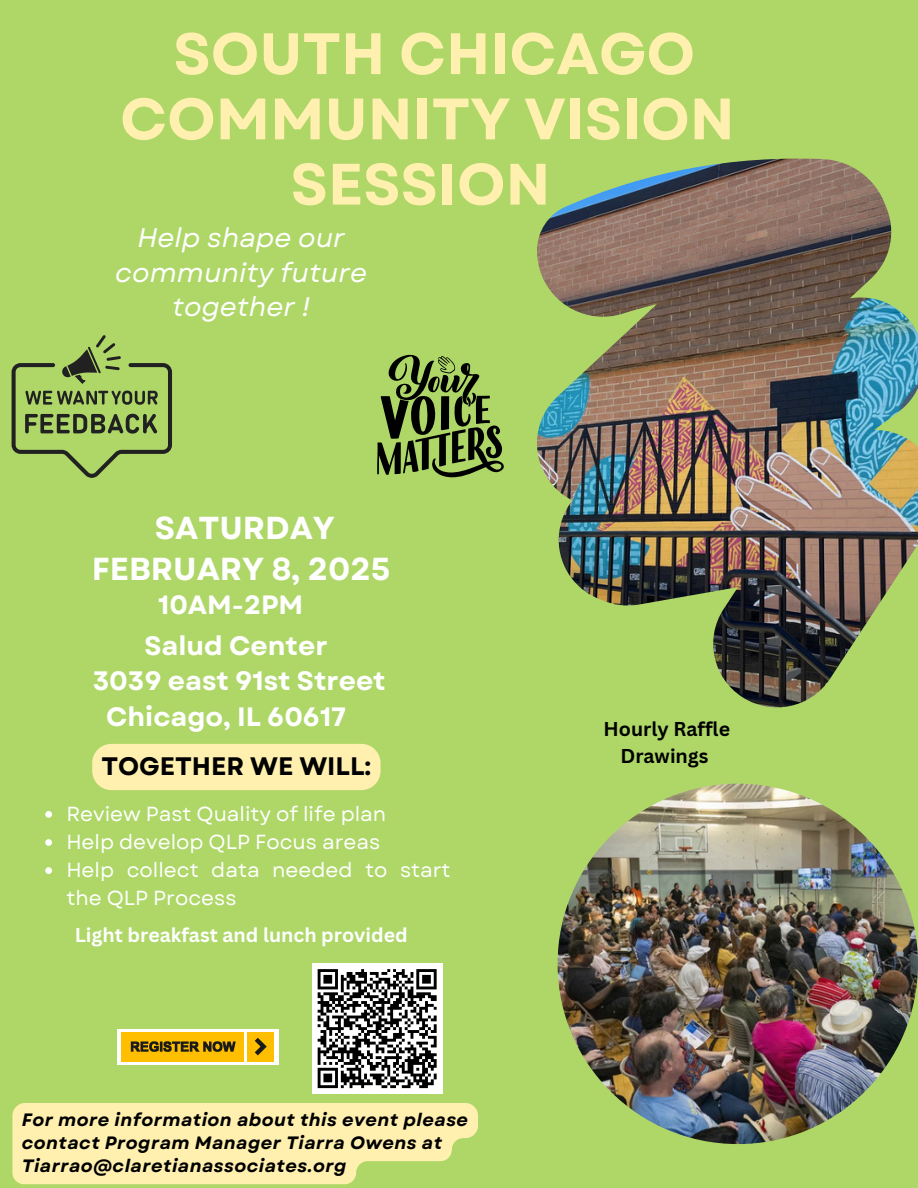
<style>
.page{position:relative;width:918px;height:1188px;background:#aed768}
.page>*{position:absolute;margin:0;border:0;box-sizing:border-box;transform-origin:0 0}
.t1{font:700 58.2px/65.2px "Garet";color:#fff0b0;text-align:center}
.t2{font:700 31.8px/41.7px "Garet";color:#fff;text-align:center}
.t3{font:italic 26.85px/34.8px "Garet";color:#fff;text-align:center}
.t4{font:700 26.7px/34.8px "Garet";color:#fff;text-align:center}
.t5{font:700 26.55px "Garet";color:#fff}
.t6{font:700 26.4px "Garet";color:#fff}
.t7{font:700 25.35px "Garet";color:#000}
.t8{font:20.4px/28.2px "Garet";color:#fff}
.t9{font:700 19.5px "Canva Sans";color:#fff}
.t10{font:700 19.5px/27px "Canva Sans";color:#000;text-align:center}
.t11{font:italic 700 17.85px/23.1px "Garet";letter-spacing:.025em;color:#000}
</style>
<div class="page">
<img style="left:537px;top:159px;width:381px;height:548px">
<img style="left:558px;top:784px;width:360px;height:360px;border-radius:50%">
<svg style="left:377px;top:355px;width:127px;height:123px"></svg>
<svg style="left:12px;top:335px;width:160px;height:143px"></svg>
<div style="left:312px;top:963px;width:130px;height:131px;background:#fff"></div>
<svg style="left:317px;top:969px;width:120px;height:120px"></svg>
<svg style="left:117px;top:1029px;width:161px;height:36px;background:#fff6db"></svg>
<div style="left:122px;top:1032px;width:122px;height:29px;background:#ffbe00"></div>
<div style="left:248px;top:1032px;width:26px;height:29px;background:#ffbe00"></div>
<svg style="left:255px;top:1038px;width:12px;height:17px"></svg>
<svg style="left:131px;top:1041px;width:105px;height:11px"></svg>
<div style="left:92px;top:744px;width:289px;height:46px;background:#fff0b0;border-radius:19px"></div>
<svg style="left:45px;top:811px;width:7px;height:7px"></svg>
<svg style="left:45px;top:839px;width:7px;height:7px"></svg>
<svg style="left:45px;top:867px;width:7px;height:7px"></svg>
<svg style="left:12px;top:1103px;width:466px;height:81px;background:#f7eda9"></svg>
<p class="t1" style="left:120px;top:21px;width:616px">SOUTH CHICAGO<br>COMMUNITY VISION<br>SESSION</p>
<h2 class="t3" style="left:115px;top:220px;width:253px">Help shape our community future together !</h2>
<h3 class="t2" style="left:92px;top:507px;width:300px">SATURDAY<br>FEBRUARY 8, 2025</h3>
<p class="t6" style="left:158px;top:586px;width:147px">10AM-2PM</p>
<p class="t4" style="left:93px;top:629px;width:294px">Salud Center<br>3039 east 91st Street</p>
<h5 class="t5" style="left:106px;top:698px;width:242px">Chicago, IL 60617</h5>
<h3 class="t7" style="left:101px;top:748px;width:272px">TOGETHER WE WILL:</h3>
<h4 class="t8" style="left:66px;top:800px;width:321px">Review Past Quality of life plan</h4>
<h4 class="t8" style="left:66px;top:828px;width:315px">Help develop QLP Focus areas</h4>
<h6 class="t8" style="left:66px;top:856px;width:386px">Help collect data needed to start the QLP Process</h6>
<h6 class="t9" style="left:75px;top:921px;width:335px">Light breakfast and lunch provided</h6>
<p class="t11" style="left:22px;top:1108px;width:448px">For more information about this event please contact Program Manager Tiarra Owens at<br>Tiarrao@claretianassociates.org</p>
<p class="t10" style="left:604px;top:715px;width:128px">Hourly Raffle<br>Drawings</p>
</div>
